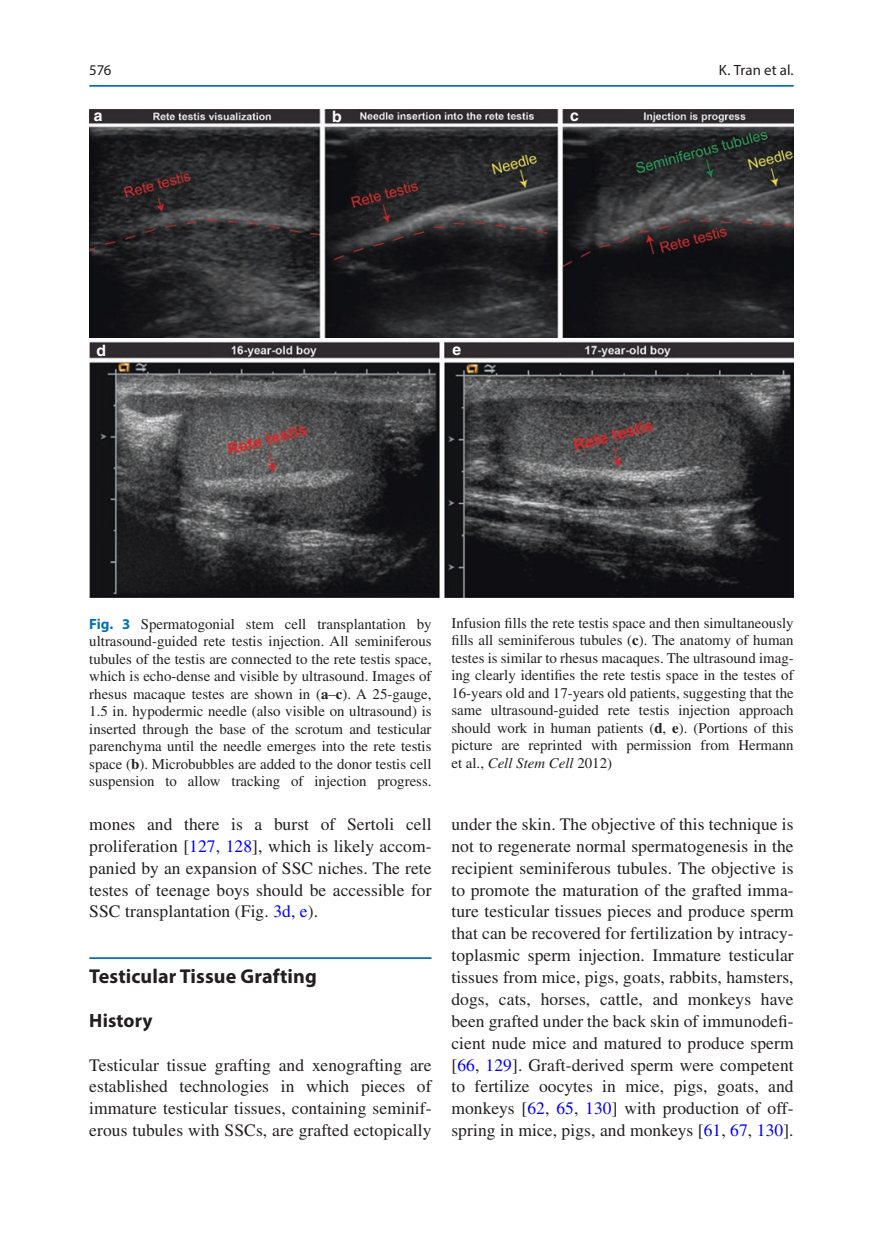
<style>
.page{position:relative;width:883px;height:1260px;background:#fff}
.page>*{position:absolute;margin:0;border:0;box-sizing:border-box;transform-origin:0 0}
.t1{font:700 20.12px "Myriad Pro";letter-spacing:.005em;color:#231f20}
.t2{font:700 19.25px "Myriad Pro";letter-spacing:.005em;color:#231f20}
.t3{font:17.5px/21.9px "Times LT Std";letter-spacing:.005em;color:#231f20;text-align:justify}
.t4{font:15.75px "Helvetica Bold 3";color:#fff}
.t5{font:14.88px/17.5px "Times LT Std";color:#231f20;text-align:justify}
.t6{font:14.88px "Myriad Pro";letter-spacing:.005em;color:#231f20}
.s1{font-family:"Myriad Pro";font-weight:700;color:#0073bc}
.s2{font-weight:700}
.s3{font-style:italic}
.s4{color:#0000fa}
</style>
<div class="page">
<hr style="left:89px;top:957px;width:343px;height:2px;background:#0073bc">
<img style="left:90px;top:109px;width:703px;height:229px">
<img style="left:90px;top:340px;width:703px;height:258px">
<hr style="left:89px;top:85px;width:705px;height:2px;background:#0073bc">
<p class="t6" style="left:89px;top:61px;width:24px">576</p>
<p class="t4" style="left:94px;top:105px;width:10px">a</p>
<p class="t4" style="left:332px;top:106px;width:11px">b</p>
<p class="t4" style="left:570px;top:105px;width:10px">c</p>
<p class="t4" style="left:96px;top:341px;width:11px">d</p>
<p class="t4" style="left:452px;top:340px;width:10px">e</p>
<p class="t6" style="left:719px;top:61px;width:76px">K. Tran et al.</p>
<p class="t5" style="left:89px;top:615px;width:344px"><span class="s1">Fig. 3</span> Spermatogonial stem cell transplantation by ultrasound-guided rete testis injection. All seminiferous tubules of the testis are connected to the rete testis space, which is echo-dense and visible by ultrasound. Images of rhesus macaque testes are shown in (<span class="s2">a</span>–<span class="s2">c</span>). A 25-gauge, 1.5 in. hypodermic needle (also visible on ultrasound) is inserted through the base of the scrotum and testicular parenchyma until the needle emerges into the rete testis space (<span class="s2">b</span>). Microbubbles are added to the donor testis cell suspension to allow tracking of injection progress.</p>
<p class="t5" style="left:451px;top:614px;width:344px">Infusion fills the rete testis space and then simultaneously fills all seminiferous tubules (<span class="s2">c</span>). The anatomy of human testes is similar to rhesus macaques. The ultrasound imag&shy;ing clearly identifies the rete testis space in the testes of 16-years old and 17-years old patients, suggesting that the same ultrasound-guided rete testis injection approach should work in human patients (<span class="s2">d</span>, <span class="s2">e</span>). (Portions of this picture are reprinted with permission from Hermann et al., <span class="s3">Cell Stem Cell</span> 2012)</p>
<p class="t3" style="left:89px;top:813px;width:344px">mones and there is a burst of Sertoli cell proliferation [<span class="s4">127</span>, <span class="s4">128</span>], which is likely accom&shy;panied by an expansion of SSC niches. The rete testes of teenage boys should be accessible for SSC transplantation (Fig. <span class="s4">3d, e</span>).</p>
<p class="t1" style="left:89px;top:963px;width:229px">Testicular Tissue Grafting</p>
<p class="t2" style="left:89px;top:1008px;width:65px">History</p>
<p class="t3" style="left:89px;top:1054px;width:344px">Testicular tissue grafting and xenografting are established technologies in which pieces of immature testicular tissues, containing seminif&shy;erous tubules with SSCs, are grafted ectopically</p>
<p class="t3" style="left:451px;top:813px;width:344px">under the skin. The objective of this technique is not to regenerate normal spermatogenesis in the recipient seminiferous tubules. The objective is to promote the maturation of the grafted imma&shy;ture testicular tissues pieces and produce sperm that can be recovered for fertilization by intracy&shy;toplasmic sperm injection. Immature testicular tissues from mice, pigs, goats, rabbits, hamsters, dogs, cats, horses, cattle, and monkeys have been grafted under the back skin of immunodefi&shy;cient nude mice and matured to produce sperm [<span class="s4">66</span>, <span class="s4">129</span>]. Graft-derived sperm were competent to fertilize oocytes in mice, pigs, goats, and monkeys [<span class="s4">62</span>, <span class="s4">65</span>, <span class="s4">130</span>] with production of off&shy;spring in mice, pigs, and monkeys [<span class="s4">61</span>, <span class="s4">67</span>, <span class="s4">130</span>].</p>
</div>
